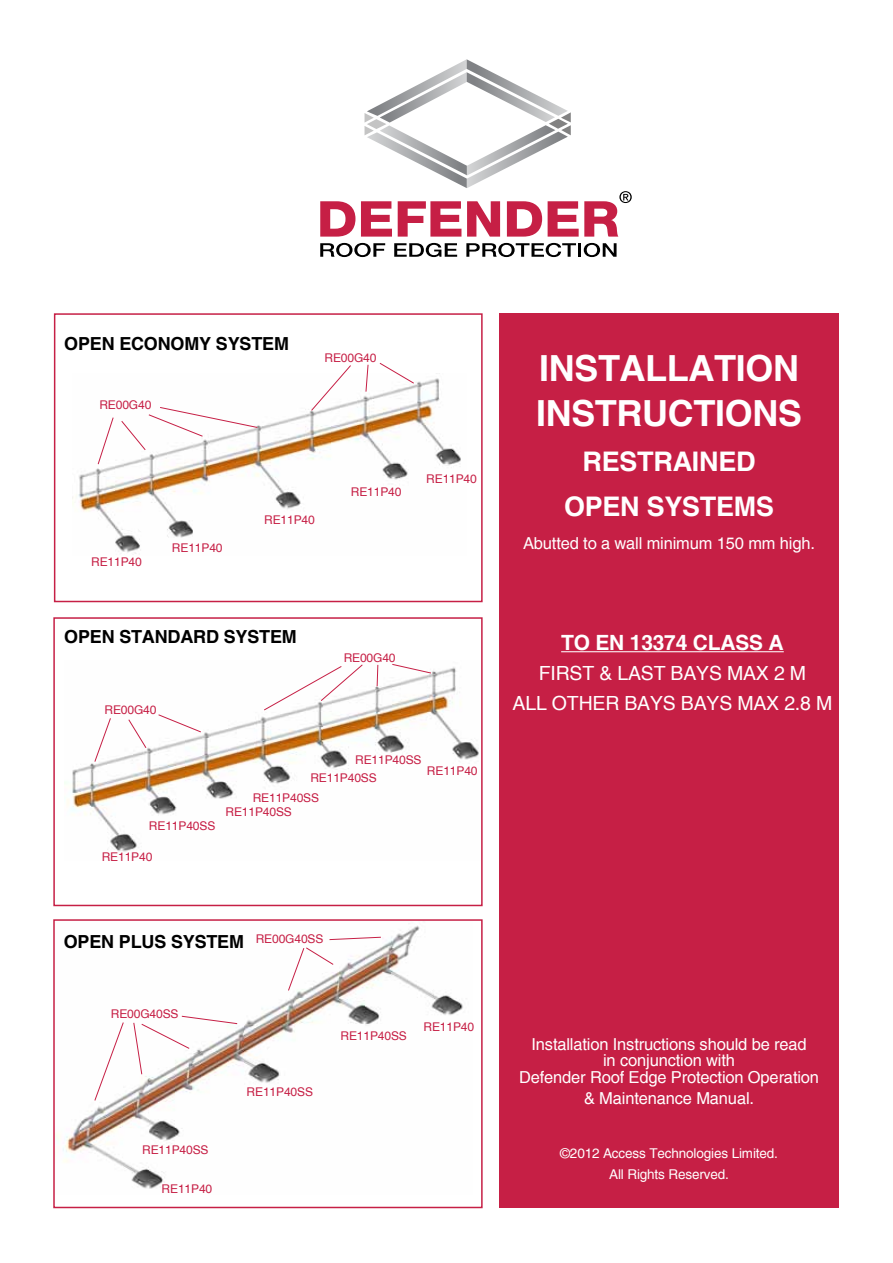
<style>
.page{position:relative;width:893px;height:1263px;background:#fff}
.page>*{position:absolute;margin:0;border:0;box-sizing:border-box;transform-origin:0 0}
.t1{font:700 36px/45px "Helvetica";letter-spacing:-.01em;color:#fff}
.t2{font:700 27px/45px "Helvetica";letter-spacing:-.01em;color:#fff;text-align:center}
.t3{font:700 21px "Helvetica";letter-spacing:-.01em;color:#fff}
.t4{font:19.5px/30px "Helvetica";letter-spacing:-.01em;color:#fff;text-align:center}
.t5{font:700 18px "Helvetica";letter-spacing:-.01em;color:#000}
.t6{font:16.5px/16.5px "Helvetica";letter-spacing:-.01em;color:#fff;text-align:center}
.t7{font:13.5px/21px "Helvetica";letter-spacing:-.01em;color:#fff;text-align:center}
.t8{font:12px "Helvetica";letter-spacing:-.01em;color:#c61f45}
</style>
<div class="page">
<div style="left:499px;top:313px;width:340px;height:895px;background:#c61f45"></div>
<svg style="left:320px;top:201px;width:35px;height:36px"></svg>
<svg style="left:320px;top:243px;width:65px;height:14px"></svg>
<svg style="left:394px;top:243px;width:63px;height:14px"></svg>
<svg style="left:466px;top:243px;width:110px;height:14px"></svg>
<hr style="left:578px;top:243px;width:3px;height:14px;background:#000">
<svg style="left:584px;top:243px;width:32px;height:14px"></svg>
<svg style="left:361px;top:59px;width:271px;height:178px"></svg>
<img style="left:56px;top:925px;width:407px;height:264px">
<div style="left:53px;top:919px;width:430px;height:289px;border:2px solid #c61f45"></div>
<img style="left:64px;top:667px;width:415px;height:185px">
<div style="left:53px;top:617px;width:430px;height:289px;border:2px solid #c61f45"></div>
<img style="left:72px;top:378px;width:389px;height:176px">
<div style="left:54px;top:313px;width:429px;height:289px;border:2px solid #c61f45"></div>
<svg style="left:97px;top:417px;width:17px;height:48px"></svg>
<svg style="left:379px;top:362px;width:36px;height:22px"></svg>
<svg style="left:365px;top:364px;width:4px;height:28px"></svg>
<svg style="left:310px;top:365px;width:42px;height:46px"></svg>
<svg style="left:94px;top:717px;width:17px;height:45px"></svg>
<svg style="left:128px;top:719px;width:19px;height:30px"></svg>
<svg style="left:158px;top:714px;width:44px;height:19px"></svg>
<hr style="left:561px;top:651px;width:223px;height:1px;background:#fff">
<svg style="left:391px;top:664px;width:41px;height:10px"></svg>
<svg style="left:376px;top:664px;width:3px;height:23px"></svg>
<svg style="left:121px;top:407px;width:137px;height:44px"></svg>
<svg style="left:263px;top:664px;width:100px;height:47px"></svg>
<svg style="left:94px;top:1021px;width:30px;height:80px"></svg>
<svg style="left:133px;top:1015px;width:105px;height:60px"></svg>
<svg style="left:329px;top:936px;width:53px;height:4px"></svg>
<svg style="left:287px;top:947px;width:47px;height:44px"></svg>
<p class="t5" style="left:64px;top:333px;width:226px">OPEN ECONOMY SYSTEM</p>
<p class="t8" style="left:99px;top:397px;width:53px">RE00G40</p>
<p class="t8" style="left:324px;top:350px;width:53px">RE00G40</p>
<p class="t8" style="left:91px;top:554px;width:52px">RE11P40</p>
<p class="t8" style="left:172px;top:541px;width:52px">RE11P40</p>
<p class="t8" style="left:264px;top:513px;width:52px">RE11P40</p>
<p class="t5" style="left:64px;top:625px;width:234px">OPEN STANDARD SYSTEM</p>
<p class="t8" style="left:105px;top:702px;width:53px">RE00G40</p>
<p class="t8" style="left:351px;top:484px;width:52px">RE11P40</p>
<p class="t8" style="left:426px;top:471px;width:52px">RE11P40</p>
<p class="t8" style="left:344px;top:651px;width:53px">RE00G40</p>
<p class="t8" style="left:355px;top:752px;width:68px">RE11P40SS</p>
<p class="t8" style="left:427px;top:764px;width:52px">RE11P40</p>
<p class="t8" style="left:310px;top:770px;width:68px">RE11P40SS</p>
<p class="t8" style="left:253px;top:790px;width:68px">RE11P40SS</p>
<p class="t8" style="left:149px;top:818px;width:68px">RE11P40SS</p>
<p class="t8" style="left:102px;top:850px;width:52px">RE11P40</p>
<p class="t8" style="left:226px;top:805px;width:68px">RE11P40SS</p>
<p class="t5" style="left:64px;top:930px;width:182px">OPEN PLUS SYSTEM</p>
<p class="t8" style="left:256px;top:932px;width:69px">RE00G40SS</p>
<p class="t8" style="left:111px;top:1006px;width:69px">RE00G40SS</p>
<p class="t8" style="left:142px;top:1142px;width:68px">RE11P40SS</p>
<p class="t8" style="left:162px;top:1181px;width:52px">RE11P40</p>
<p class="t8" style="left:247px;top:1084px;width:68px">RE11P40SS</p>
<p class="t8" style="left:340px;top:1028px;width:68px">RE11P40SS</p>
<p class="t8" style="left:424px;top:1019px;width:52px">RE11P40</p>
<p class="t1" style="left:536px;top:347px;width:268px">INSTALLATION<br>INSTRUCTIONS</p>
<p class="t2" style="left:564px;top:440px;width:212px">RESTRAINED<br>OPEN SYSTEMS</p>
<p class="t6" style="left:523px;top:535px;width:293px">Abutted to a wall minimum 150 mm high.</p>
<p class="t3" style="left:561px;top:629px;width:224px">TO EN 13374 CLASS A</p>
<p class="t4" style="left:513px;top:658px;width:321px">FIRST &amp; LAST BAYS MAX 2 M<br>ALL OTHER BAYS BAYS MAX 2.8 M</p>
<p class="t6" style="left:519px;top:1036px;width:302px">Installation Instructions should be read<br>in conjunction with<br>Defender Roof Edge Protection Operation</p>
<p class="t6" style="left:584px;top:1090px;width:172px">&amp; Maintenance Manual.</p>
<p class="t7" style="left:560px;top:1143px;width:219px">©2012 Access Technologies Limited.<br>All Rights Reserved.</p>
</div>
